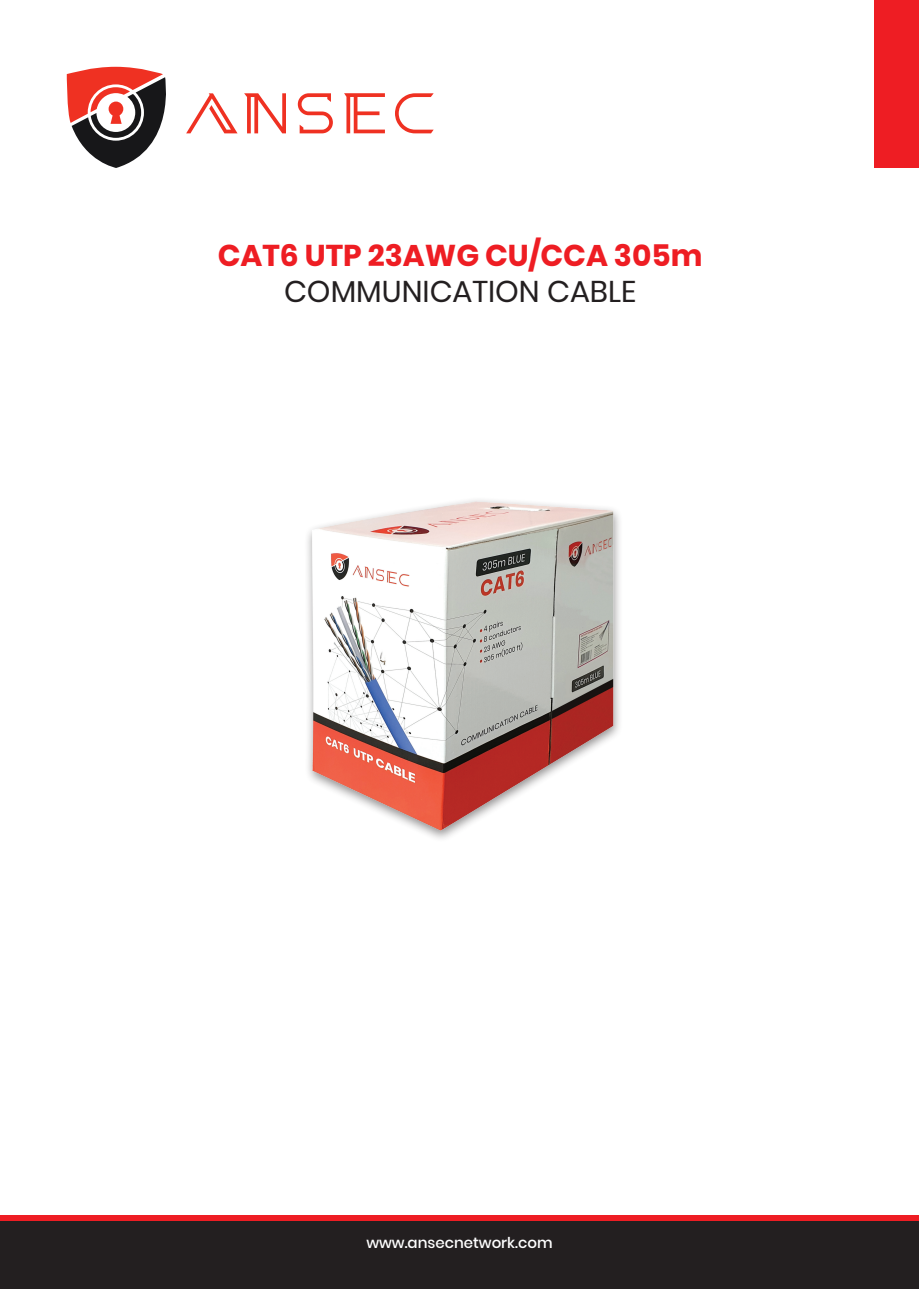
<style>
.page{position:relative;width:919px;height:1289px;background:#fff}
.page>*{position:absolute;margin:0;border:0;box-sizing:border-box;transform-origin:0 0}
.t1{font:700 30px "Poppins";color:#ee1d23}
.t2{font:30px "Poppins";color:#231f20}
.t3{font:500 15px "Poppins";color:#fff}
</style>
<div class="page">
<div style="left:0;top:1218px;width:918px;height:70px;background:#231f20"></div>
<div style="left:0;top:1215px;width:918px;height:6px;background:#ee1d23"></div>
<svg style="left:67px;top:67px;width:99px;height:101px"></svg>
<svg style="left:186px;top:93px;width:51px;height:40px"></svg>
<svg style="left:244px;top:93px;width:42px;height:40px"></svg>
<svg style="left:298px;top:93px;width:35px;height:40px"></svg>
<svg style="left:344px;top:93px;width:41px;height:40px"></svg>
<svg style="left:395px;top:93px;width:38px;height:40px"></svg>
<div style="left:874px;top:0;width:44px;height:167px;background:#ee1d23"></div>
<img style="left:307px;top:500px;width:313px;height:332px">
<p class="t1" style="left:218px;top:238px;width:486px">CAT6 UTP 23AWG CU/CCA 305m</p>
<p class="t2" style="left:284px;top:274px;width:354px">COMMUNICATION CABLE</p>
<p class="t3" style="left:366px;top:1233px;width:188px">www.ansecnetwork.com</p>
</div>
